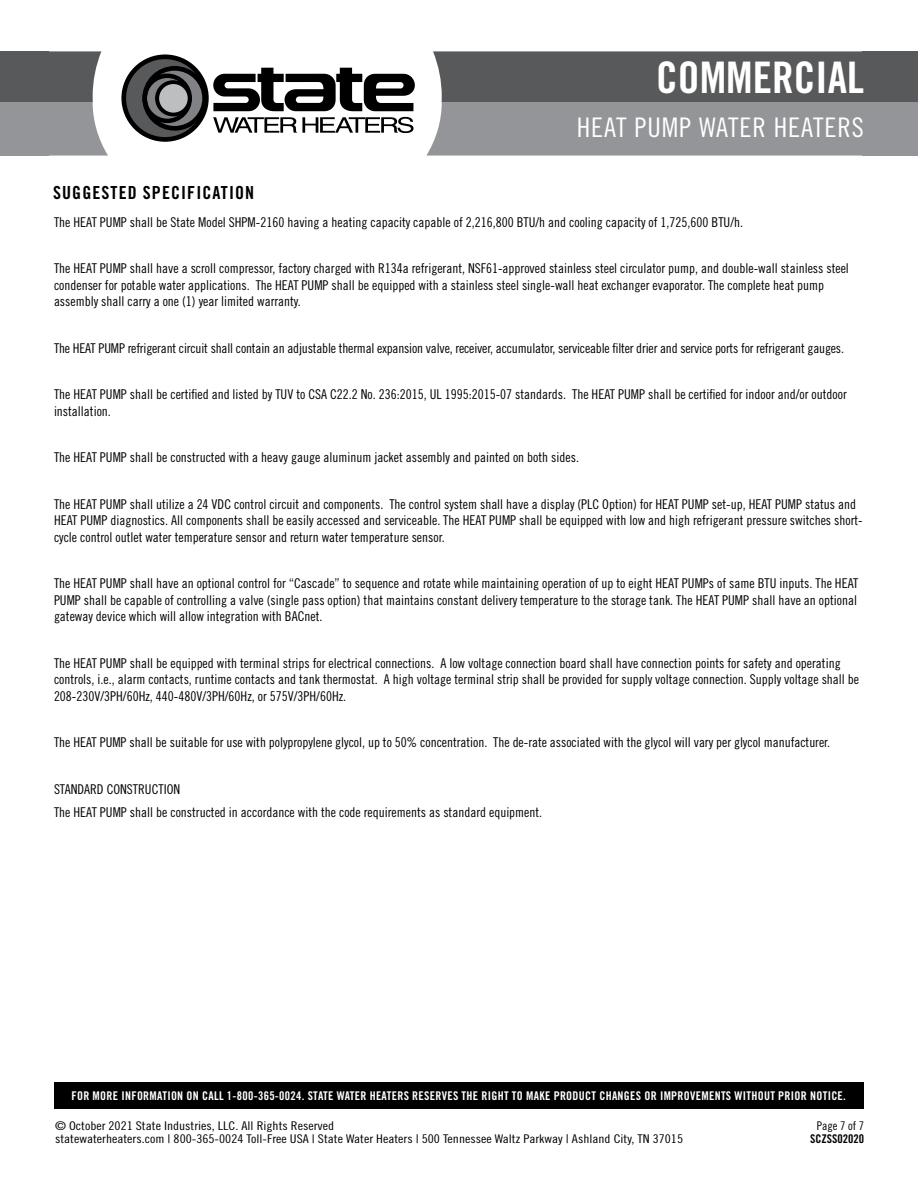
<style>
.page{position:relative;width:918px;height:1188px;background:#fff}
.page>*{position:absolute;margin:0;border:0;box-sizing:border-box;transform-origin:0 0}
.t1{font:43.5px "Trade Gothic LT Std Bd Cn 20";color:#fff}
.t2{font:27px "Trade Gothic LT Std Cn 18";letter-spacing:.035em;color:#fff}
.t3{font:18px "Trade Gothic LT Std Bd Cn 20";letter-spacing:.06em;color:#000}
.t4{font:13.5px/16.5px "Trade Gothic LT Std Cn 18";color:#000}
.t5{font:12px/13.5px "Trade Gothic LT Std Cn 18";color:#000;scale:1.14 1}
.t6{font:12px "Trade Gothic LT Std Bd Cn 20";letter-spacing:.025em;color:#fff}
.t7{font:12px "Trade Gothic LT Std Bd Cn 20";color:#000}
.t8{font:12px "Trade Gothic LT Std Cn 18";color:#000}
</style>
<div class="page">
<div style="left:121px;top:54px;width:88px;height:88px;border:5px solid #000;border-radius:50%"></div>
<svg style="left:124px;top:57px;width:291px;height:82px"></svg>
<div style="left:158px;top:83px;width:31px;height:30px;background:#bcbec0;border-radius:50%"></div>
<div style="left:158px;top:82px;width:31px;height:32px;border:2px solid #000;border-radius:50%"></div>
<svg style="left:49px;top:51px;width:59px;height:105px"></svg>
<svg style="left:426px;top:51px;width:437px;height:105px;background:#7b7c7f"></svg>
<div style="left:0;top:102px;width:49px;height:54px;background:#939598"></div>
<div style="left:0;top:51px;width:49px;height:51px;background:#58595b"></div>
<div style="left:863px;top:102px;width:55px;height:54px;background:#939598"></div>
<div style="left:863px;top:51px;width:55px;height:51px;background:#58595b"></div>
<div style="left:54px;top:1082px;width:809px;height:27px;background:#000"></div>
<h3 class="t3" style="left:53px;top:181px;width:203px">SUGGESTED SPECIFICATION</h3>
<h1 class="t1" style="left:656px;top:51px;width:209px">COMMERCIAL</h1>
<h2 class="t2" style="left:577px;top:111px;width:289px">HEAT PUMP WATER HEATERS</h2>
<p class="t4" style="left:54px;top:214px;width:691px">The HEAT PUMP shall be State Model SHPM-2160 having a heating capacity capable of 2,216,800 BTU/h and cooling capacity of 1,725,600 BTU/h.</p>
<p class="t4" style="left:54px;top:260px;width:796px">The HEAT PUMP shall have a scroll compressor, factory charged with R134a refrigerant, NSF61-approved stainless steel circulator pump, and double-wall stainless steel condenser for potable water applications. The HEAT PUMP shall be equipped with a stainless steel single-wall heat exchanger evaporator. The complete heat pump assembly shall carry a one (1) year limited warranty.</p>
<p class="t4" style="left:54px;top:340px;width:792px">The HEAT PUMP refrigerant circuit shall contain an adjustable thermal expansion valve, receiver, accumulator, serviceable filter drier and service ports for refrigerant gauges.</p>
<p class="t4" style="left:54px;top:386px;width:794px">The HEAT PUMP shall be certified and listed by TUV to CSA C22.2 No. 236:2015, UL 1995:2015-07 standards. The HEAT PUMP shall be certified for indoor and/or outdoor installation.</p>
<p class="t4" style="left:54px;top:449px;width:527px">The HEAT PUMP shall be constructed with a heavy gauge aluminum jacket assembly and painted on both sides.</p>
<p class="t4" style="left:54px;top:496px;width:810px">The HEAT PUMP shall utilize a 24 VDC control circuit and components. The control system shall have a display (PLC Option) for HEAT PUMP set-up, HEAT PUMP status and<br>HEAT PUMP diagnostics. All components shall be easily accessed and serviceable. The HEAT PUMP shall be equipped with low and high refrigerant pressure switches short&shy;cycle control outlet water temperature sensor and return water temperature sensor.</p>
<p class="t4" style="left:54px;top:575px;width:806px;text-align:justify">The HEAT PUMP shall have an optional control for “Cascade” to sequence and rotate while maintaining operation of up to eight HEAT PUMPs of same BTU inputs. The HEAT PUMP shall be capable of controlling a valve (single pass option) that maintains constant delivery temperature to the storage tank. The HEAT PUMP shall have an optional gateway device which will allow integration with BACnet.</p>
<p class="t4" style="left:54px;top:655px;width:807px">The HEAT PUMP shall be equipped with terminal strips for electrical connections. A low voltage connection board shall have connection points for safety and operating controls, i.e., alarm contacts, runtime contacts and tank thermostat. A high voltage terminal strip shall be provided for supply voltage connection. Supply voltage shall be<br>208-230V/3PH/60Hz, 440-480V/3PH/60Hz, or 575V/3PH/60Hz.</p>
<p class="t4" style="left:54px;top:734px;width:778px">The HEAT PUMP shall be suitable for use with polypropylene glycol, up to 50% concentration. The de-rate associated with the glycol will vary per glycol manufacturer.</p>
<p class="t4" style="left:54px;top:777px;width:490px;line-height:23.2px">STANDARD CONSTRUCTION<br>The HEAT PUMP shall be constructed in accordance with the code requirements as standard equipment.</p>
<p class="t6" style="left:71px;top:1089px;width:776px">FOR MORE INFORMATION ON CALL 1-800-365-0024. STATE WATER HEATERS RESERVES THE RIGHT TO MAKE PRODUCT CHANGES OR IMPROVEMENTS WITHOUT PRIOR NOTICE.</p>
<p class="t5" style="left:55px;top:1119px;width:552px">© October 2021 State Industries, LLC. All Rights Reserved<br>statewaterheaters.com | 800-365-0024 Toll-Free USA | State Water Heaters | 500 Tennessee Waltz Parkway | Ashland City, TN 37015</p>
<p class="t8" style="left:817px;top:1118px;width:49px">Page 7 of 7</p>
<p class="t7" style="left:810px;top:1132px;width:55px">SCZSS02020</p>
</div>
